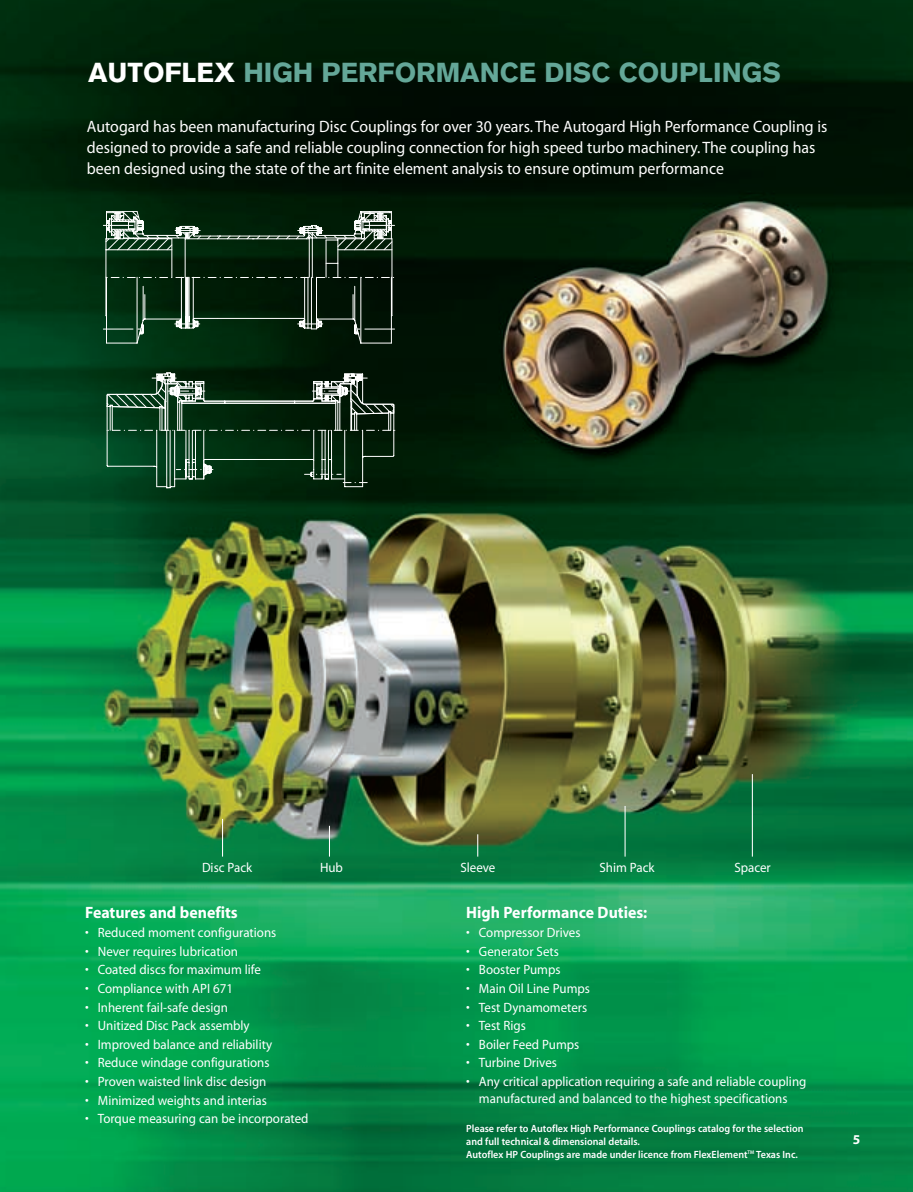
<style>
.page{position:relative;width:913px;height:1192px;background:#fff}
.page>*{position:absolute;margin:0;border:0;box-sizing:border-box;transform-origin:0 0}
.t1{font:900 27px "Akzidenz Grotesk";color:#64a798}
.t2{font:16.5px/21px "Myriad";color:#fff;scale:.96 1}
.t3{font:16.5px "Myriad Bold Norm";color:#fff;scale:.96 1}
.t4{font:13.5px/16.5px "Myriad";color:#fff;text-align:center;scale:.96 1}
.t5{font:13.5px "Myriad Bold Norm";color:#fff}
.t6{font:10.5px/12.6px "Myriad Semi Bold Norm";color:#fff;scale:.96 1}
.s1{color:#fff}
</style>
<div class="page">
<img style="left:0;top:0;width:913px;height:1192px">
<h1 class="t1" style="left:88px;top:63px;width:694px"><span class="s1">AUTOFLEX</span> HIGH PERFORMANCE DISC COUPLINGS</h1>
<p class="t2" style="left:87px;top:118px;width:772px">Autogard has been manufacturing Disc Couplings for over 30 years. The Autogard High Performance Coupling is designed to provide a safe and reliable coupling connection for high speed turbo machinery. The coupling has been designed using the state of the art finite element analysis to ensure optimum performance</p>
<p class="t4" style="left:202px;top:861px;width:54px">Disc Pack</p>
<p class="t4" style="left:320px;top:861px;width:25px">Hub</p>
<p class="t4" style="left:460px;top:861px;width:38px">Sleeve</p>
<p class="t4" style="left:599px;top:861px;width:59px">Shim Pack</p>
<p class="t4" style="left:734px;top:861px;width:39px">Spacer</p>
<p class="t3" style="left:85px;top:906px;width:161px">Features and benefits</p>
<p class="t4" style="left:85px;top:925px;width:201px">• Reduced moment configurations</p>
<p class="t4" style="left:85px;top:944px;width:161px">• Never requires lubrication</p>
<p class="t4" style="left:85px;top:962px;width:185px">• Coated discs for maximum life</p>
<p class="t4" style="left:85px;top:981px;width:156px">• Compliance with API 671</p>
<p class="t4" style="left:85px;top:1000px;width:150px">• Inherent fail-safe design</p>
<p class="t4" style="left:85px;top:1018px;width:173px">• Unitized Disc Pack assembly</p>
<p class="t4" style="left:85px;top:1037px;width:196px">• Improved balance and reliability</p>
<p class="t4" style="left:85px;top:1056px;width:194px">• Reduce windage configurations</p>
<p class="t4" style="left:85px;top:1074px;width:190px">• Proven waisted link disc design</p>
<p class="t4" style="left:85px;top:1093px;width:191px">• Minimized weights and interias</p>
<p class="t4" style="left:85px;top:1111px;width:234px">• Torque measuring can be incorporated</p>
<p class="t3" style="left:466px;top:906px;width:190px">High Performance Duties:</p>
<p class="t4" style="left:466px;top:925px;width:121px">• Compressor Drives</p>
<p class="t4" style="left:466px;top:944px;width:98px">• Generator Sets</p>
<p class="t4" style="left:466px;top:962px;width:100px">• Booster Pumps</p>
<p class="t4" style="left:466px;top:981px;width:130px">• Main Oil Line Pumps</p>
<p class="t4" style="left:466px;top:1000px;width:128px">• Test Dynamometers</p>
<p class="t4" style="left:466px;top:1018px;width:64px">• Test Rigs</p>
<p class="t4" style="left:466px;top:1037px;width:119px">• Boiler Feed Pumps</p>
<p class="t4" style="left:466px;top:1056px;width:96px">• Turbine Drives</p>
<p class="t4" style="left:466px;top:1074px;width:356px">• Any critical application requiring a safe and reliable coupling manufactured and balanced to the highest specifications</p>
<p class="t6" style="left:466px;top:1123px;width:353px">Please refer to Autoflex High Performance Couplings catalog for the selection and full technical &amp; dimensional details.<br>Autoflex HP Couplings are made under licence from FlexElement<sup>TM</sup> Texas Inc.</p>
<p class="t5" style="left:852px;top:1134px;width:9px">5</p>
</div>
